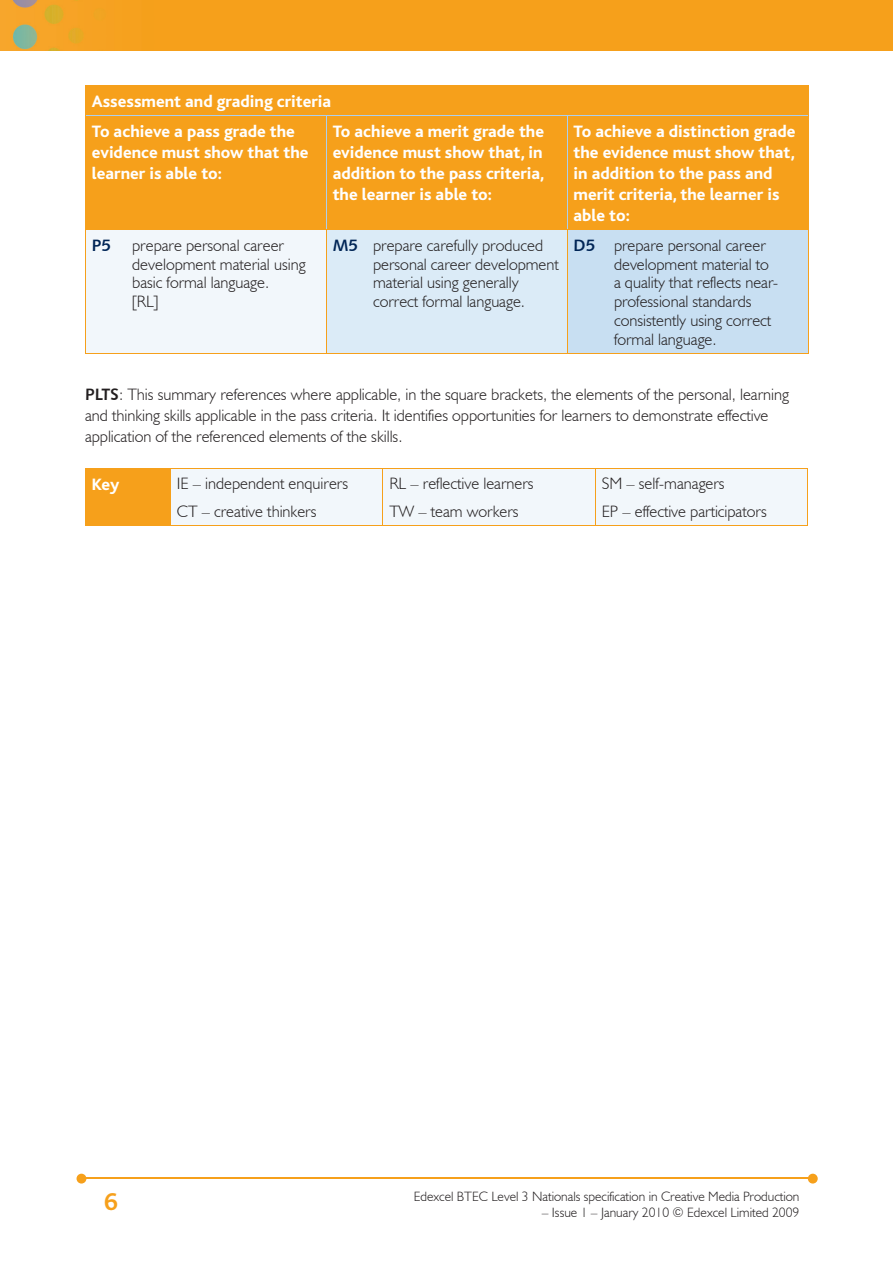
<style>
.page{position:relative;width:893px;height:1263px;background:#fff}
.page>*{position:absolute;margin:0;border:0;box-sizing:border-box;transform-origin:0 0}
.t1{font:700 25.5px "Bliss";color:#f6a01b}
.t2{font:800 17.25px/21px "Bliss";color:#fff}
.t3{font:300 16.5px/18.8px "Humanist 521 BT";color:#231f20}
.t4{font:16.5px "Humanist 531 BT Bold A";color:#002556}
.t5{font:300 13.5px "Humanist 521 BT";color:#231f20}
.s1{font-family:"Humanist 531 BT Bold A";font-weight:400;color:#002556}
.s2{font-family:"Humanist 531 BT Bold A";font-weight:400}
</style>
<div class="page">
<img style="left:0;top:0;width:893px;height:51px">
<hr style="left:82px;top:1178px;width:728px;height:1px;background:#f6a01b">
<svg style="left:808px;top:1174px;width:10px;height:9px"></svg>
<svg style="left:77px;top:1174px;width:9px;height:9px"></svg>
<div style="left:86px;top:86px;width:722px;height:143px;background:#f6a01b"></div>
<div style="left:85px;top:230px;width:241px;height:123px;background:#f2f7fb"></div>
<div style="left:326px;top:230px;width:241px;height:123px;background:#dbebf7"></div>
<div style="left:567px;top:230px;width:241px;height:123px;background:#c8dff2"></div>
<hr style="left:85px;top:86px;width:1px;height:30px;background:#f6a01b">
<hr style="left:808px;top:86px;width:1px;height:30px;background:#f6a01b">
<hr style="left:85px;top:85px;width:241px;height:1px;background:#f6a01b">
<hr style="left:326px;top:85px;width:241px;height:1px;background:#f6a01b">
<hr style="left:567px;top:85px;width:241px;height:1px;background:#f6a01b">
<hr style="left:85px;top:116px;width:1px;height:113px;background:#f6a01b">
<hr style="left:86px;top:115px;width:240px;height:1px;background:#accfed">
<hr style="left:326px;top:116px;width:1px;height:113px;background:#accfed">
<hr style="left:326px;top:115px;width:241px;height:1px;background:#accfed">
<hr style="left:567px;top:116px;width:1px;height:113px;background:#accfed">
<hr style="left:808px;top:116px;width:1px;height:113px;background:#f6a01b">
<hr style="left:567px;top:115px;width:241px;height:1px;background:#accfed">
<hr style="left:85px;top:229px;width:241px;height:1px;background:#f6a01b">
<hr style="left:326px;top:229px;width:241px;height:1px;background:#f6a01b">
<hr style="left:567px;top:229px;width:241px;height:1px;background:#f6a01b">
<hr style="left:326px;top:230px;width:1px;height:123px;background:#f6a01b">
<hr style="left:567px;top:230px;width:1px;height:123px;background:#f6a01b">
<hr style="left:85px;top:353px;width:241px;height:1px;background:#f6a01b">
<hr style="left:326px;top:353px;width:241px;height:1px;background:#f6a01b">
<hr style="left:567px;top:353px;width:241px;height:1px;background:#f6a01b">
<hr style="left:85px;top:230px;width:1px;height:123px;background:#f6a01b">
<hr style="left:808px;top:230px;width:1px;height:123px;background:#f6a01b">
<div style="left:85px;top:468px;width:85px;height:57px;background:#f6a01b"></div>
<div style="left:171px;top:469px;width:636px;height:56px;background:#f2f7fb"></div>
<hr style="left:85px;top:525px;width:85px;height:1px;background:#f6a01b">
<hr style="left:170px;top:525px;width:213px;height:1px;background:#f6a01b">
<hr style="left:383px;top:525px;width:212px;height:1px;background:#f6a01b">
<hr style="left:595px;top:525px;width:213px;height:1px;background:#f6a01b">
<hr style="left:170px;top:469px;width:1px;height:56px;background:#f6a01b">
<hr style="left:383px;top:469px;width:1px;height:56px;background:#f6a01b">
<hr style="left:595px;top:469px;width:1px;height:56px;background:#f6a01b">
<hr style="left:807px;top:469px;width:1px;height:56px;background:#f6a01b">
<hr style="left:170px;top:468px;width:213px;height:1px;background:#f6a01b">
<hr style="left:383px;top:468px;width:212px;height:1px;background:#f6a01b">
<hr style="left:595px;top:468px;width:213px;height:1px;background:#f6a01b">
<p class="t2" style="left:92px;top:87px;width:241px;line-height:30.2px">Assessment and grading criteria<br>To achieve a pass grade the</p>
<p class="t2" style="left:92px;top:143px;width:218px">evidence must show that the learner is able to:</p>
<p class="t2" style="left:333px;top:122px;width:213px;text-align:justify">To achieve a merit grade the evidence must show that, in addition to the pass criteria, the learner is able to:</p>
<p class="t2" style="left:574px;top:122px;width:224px">To achieve a distinction grade the evidence must show that, in addition to the pass and merit criteria, the learner is able to:</p>
<p class="t4" style="left:92px;top:235px;width:21px">P5</p>
<p class="t3" style="left:132px;top:235px;width:175px">prepare personal career development material using basic formal language.<br>[RL]</p>
<p class="t3" style="left:373px;top:235px;width:187px;text-indent:-40px"><span class="s1">M5</span> prepare carefully produced personal career development material using generally correct formal language.</p>
<p class="t3" style="left:614px;top:235px;width:166px;text-indent:-40px"><span class="s1">D5</span> prepare personal career development material to a quality that reflects near&shy;professional standards consistently using correct formal language.</p>
<p class="t3" style="left:85px;top:384px;width:705px;line-height:21px"><span class="s2">PLTS</span>: This summary references where applicable, in the square brackets, the elements of the personal, learning and thinking skills applicable in the pass criteria. It identifies opportunities for learners to demonstrate effective application of the referenced elements of the skills.</p>
<p class="t2" style="left:92px;top:474px;width:29px">Key</p>
<p class="t3" style="left:177px;top:470px;width:173px;line-height:27.3px">IE – independent enquirers<br>CT – creative thinkers</p>
<p class="t3" style="left:389px;top:470px;width:146px;line-height:27.3px">RL – reflective learners<br>TW – team workers</p>
<p class="t3" style="left:602px;top:470px;width:166px;line-height:27.3px">SM – self-managers<br>EP – effective participators</p>
<h1 class="t1" style="left:104px;top:1189px;width:15px">6</h1>
<p class="t5" style="left:414px;top:1188px;width:387px">Edexcel BTEC Level 3 Nationals specification in Creative Media Production</p>
<p class="t5" style="left:542px;top:1204px;width:259px">– Issue 1 – January 2010 © Edexcel Limited 2009</p>
</div>
